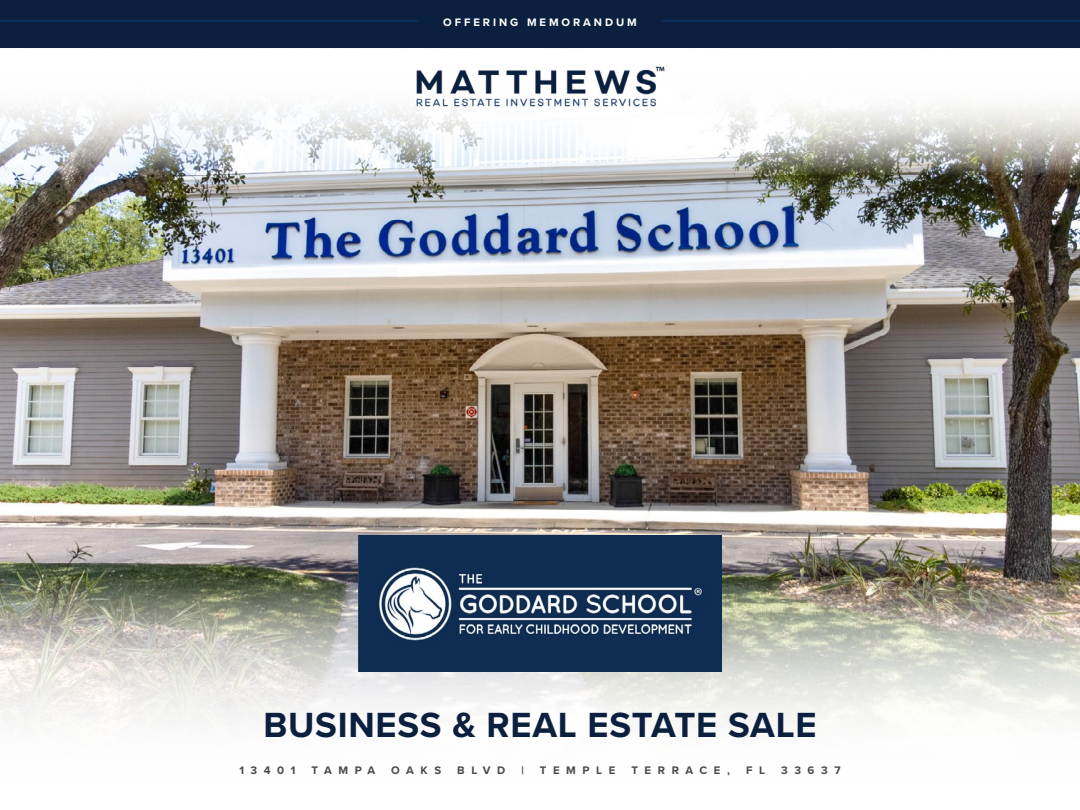
<style>
.page{position:relative;width:1080px;height:810px;background:#fff}
.page>*{position:absolute;margin:0;border:0;box-sizing:border-box;transform-origin:0 0}
.t1{font:700 36.25px "Proxima Nova";letter-spacing:.02em;color:#0a203e}
.t2{font:700 11.38px "Proxima Nova";letter-spacing:.58em;color:#474b4f}
.t3{font:700 11.25px "Proxima Nova";letter-spacing:.26em;color:#fff}
</style>
<div class="page">
<img style="left:0;top:175px;width:1080px;height:401px">
<img style="left:0;top:576px;width:1080px;height:147px">
<div style="left:379px;top:636px;width:337px;height:36px;background:#0f2d53"></div>
<svg style="left:0;top:107px;width:1080px;height:68px"></svg>
<img style="left:358px;top:536px;width:364px;height:135px">
<div style="left:0;top:0;width:1080px;height:48px;background:#0a203e"></div>
<img style="left:403px;top:66px;width:274px;height:54px">
<p class="t3" style="left:443px;top:14px;width:195px">OFFERING MEMORANDUM</p>
<h1 class="t1" style="left:263px;top:698px;width:555px">BUSINESS &amp; REAL ESTATE SALE</h1>
<p class="t2" style="left:239px;top:762px;width:58px">13401</p>
<p class="t2" style="left:312px;top:762px;width:65px">TAMPA</p>
<p class="t2" style="left:391px;top:762px;width:51px">OAKS</p>
<p class="t2" style="left:457px;top:762px;width:50px">BLVD</p>
<p class="t2" style="left:521px;top:762px;width:4px">|</p>
<p class="t2" style="left:540px;top:762px;width:77px">TEMPLE</p>
<p class="t2" style="left:631px;top:762px;width:100px">TERRACE,</p>
<p class="t2" style="left:746px;top:762px;width:21px">F L</p>
<p class="t2" style="left:781px;top:762px;width:61px">33637</p>
</div>
